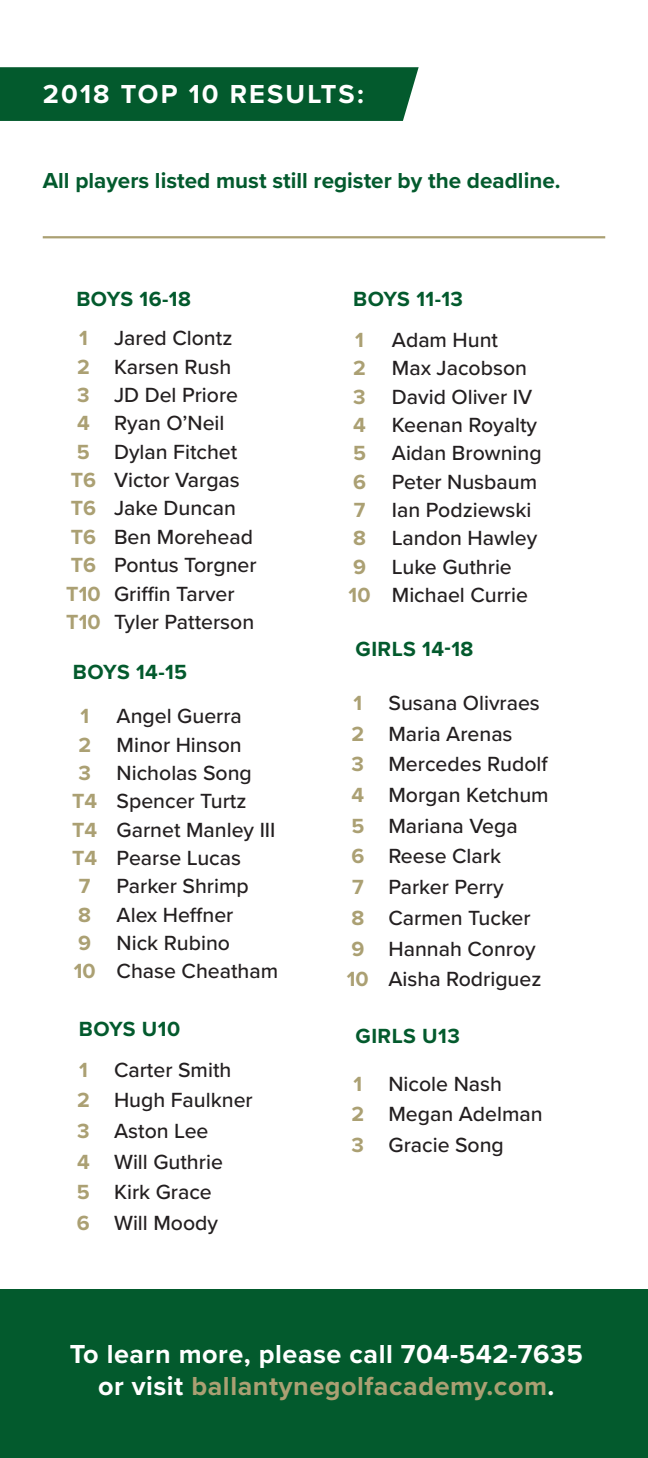
<style>
.page{position:relative;width:648px;height:1458px;background:#fff}
.page>*{position:absolute;margin:0;border:0;box-sizing:border-box;transform-origin:0 0}
.t1{font:700 27px "Proxima Nova";letter-spacing:.02em;color:#fff}
.t2{font:700 27px "Proxima Nova";letter-spacing:.02em;color:#aba073}
.t3{font:700 27px "Proxima Nova";letter-spacing:.08em;color:#fff}
.t4{font:700 22.5px "Proxima Nova";color:#035a2d}
.t5{font:500 21.15px "Proxima Nova";color:#231f20}
.t6{font:700 21.15px "Proxima Nova";color:#aba073}
.t7{font:700 21.15px "Proxima Nova";letter-spacing:.02em;color:#035a2d}
.s1{color:#fff}
</style>
<div class="page">
<div style="left:0;top:67px;width:419px;height:54px;background:#035a2d"></div>
<hr style="left:43px;top:236px;width:562px;height:2px;background:#aba073">
<div style="left:0;top:1289px;width:648px;height:169px;background:#035a2d"></div>
<p class="t3" style="left:43px;top:74px;width:322px">2018 TOP 10 RESULTS:</p>
<p class="t4" style="left:43px;top:164px;width:519px">All players listed must still register by the deadline.</p>
<p class="t7" style="left:76px;top:283px;width:116px">BOYS 16-18</p>
<p class="t6" style="left:79px;top:323px;width:10px">1</p>
<p class="t5" style="left:114px;top:326px;width:120px">Jared Clontz</p>
<p class="t6" style="left:77px;top:351px;width:14px">2</p>
<p class="t5" style="left:114px;top:354px;width:119px">Karsen Rush</p>
<p class="t6" style="left:77px;top:379px;width:14px">3</p>
<p class="t5" style="left:114px;top:382px;width:126px">JD Del Priore</p>
<p class="t6" style="left:77px;top:408px;width:14px">4</p>
<p class="t5" style="left:114px;top:411px;width:112px">Ryan O’Neil</p>
<p class="t6" style="left:77px;top:436px;width:14px">5</p>
<p class="t5" style="left:114px;top:439px;width:125px">Dylan Fitchet</p>
<p class="t6" style="left:71px;top:464px;width:27px">T6</p>
<p class="t5" style="left:114px;top:467px;width:127px">Victor Vargas</p>
<p class="t6" style="left:71px;top:493px;width:27px">T6</p>
<p class="t5" style="left:114px;top:496px;width:123px">Jake Duncan</p>
<p class="t6" style="left:71px;top:521px;width:27px">T6</p>
<p class="t5" style="left:114px;top:524px;width:140px">Ben Morehead</p>
<p class="t6" style="left:71px;top:549px;width:27px">T6</p>
<p class="t5" style="left:114px;top:553px;width:144px">Pontus Torgner</p>
<p class="t6" style="left:66px;top:578px;width:36px">T10</p>
<p class="t5" style="left:114px;top:581px;width:122px">Griffin Tarver</p>
<p class="t6" style="left:66px;top:606px;width:36px">T10</p>
<p class="t5" style="left:114px;top:609px;width:142px">Tyler Patterson</p>
<p class="t7" style="left:73px;top:656px;width:116px">BOYS 14-15</p>
<p class="t6" style="left:80px;top:700px;width:10px">1</p>
<p class="t5" style="left:117px;top:704px;width:127px">Angel Guerra</p>
<p class="t6" style="left:78px;top:729px;width:14px">2</p>
<p class="t5" style="left:117px;top:732px;width:127px">Minor Hinson</p>
<p class="t6" style="left:78px;top:757px;width:14px">3</p>
<p class="t5" style="left:117px;top:760px;width:137px">Nicholas Song</p>
<p class="t6" style="left:72px;top:785px;width:27px">T4</p>
<p class="t5" style="left:117px;top:789px;width:131px">Spencer Turtz</p>
<p class="t6" style="left:72px;top:814px;width:27px">T4</p>
<p class="t5" style="left:117px;top:817px;width:160px">Garnet Manley III</p>
<p class="t6" style="left:72px;top:842px;width:27px">T4</p>
<p class="t5" style="left:117px;top:845px;width:126px">Pearse Lucas</p>
<p class="t6" style="left:79px;top:870px;width:13px">7</p>
<p class="t5" style="left:117px;top:874px;width:134px">Parker Shrimp</p>
<p class="t6" style="left:78px;top:899px;width:14px">8</p>
<p class="t5" style="left:117px;top:902px;width:118px">Alex Heffner</p>
<p class="t6" style="left:78px;top:927px;width:14px">9</p>
<p class="t5" style="left:117px;top:930px;width:115px">Nick Rubino</p>
<p class="t6" style="left:74px;top:955px;width:23px">10</p>
<p class="t5" style="left:117px;top:959px;width:163px">Chase Cheatham</p>
<p class="t7" style="left:79px;top:1013px;width:103px">BOYS U10</p>
<p class="t6" style="left:79px;top:1054px;width:10px">1</p>
<p class="t5" style="left:114px;top:1057px;width:119px">Carter Smith</p>
<p class="t6" style="left:77px;top:1084px;width:14px">2</p>
<p class="t5" style="left:114px;top:1088px;width:140px">Hugh Faulkner</p>
<p class="t6" style="left:77px;top:1115px;width:14px">3</p>
<p class="t5" style="left:114px;top:1118px;width:96px">Aston Lee</p>
<p class="t6" style="left:77px;top:1146px;width:14px">4</p>
<p class="t5" style="left:114px;top:1149px;width:110px">Will Guthrie</p>
<p class="t6" style="left:77px;top:1177px;width:14px">5</p>
<p class="t5" style="left:114px;top:1180px;width:99px">Kirk Grace</p>
<p class="t6" style="left:77px;top:1207px;width:14px">6</p>
<p class="t5" style="left:114px;top:1210px;width:105px">Will Moody</p>
<p class="t7" style="left:353px;top:283px;width:111px">BOYS 11-13</p>
<p class="t6" style="left:355px;top:324px;width:10px">1</p>
<p class="t5" style="left:392px;top:327px;width:108px">Adam Hunt</p>
<p class="t6" style="left:353px;top:352px;width:14px">2</p>
<p class="t5" style="left:392px;top:356px;width:137px">Max Jacobson</p>
<p class="t6" style="left:353px;top:381px;width:14px">3</p>
<p class="t5" style="left:392px;top:384px;width:142px">David Oliver IV</p>
<p class="t6" style="left:353px;top:409px;width:14px">4</p>
<p class="t5" style="left:392px;top:412px;width:147px">Keenan Royalty</p>
<p class="t6" style="left:353px;top:437px;width:14px">5</p>
<p class="t5" style="left:392px;top:441px;width:151px">Aidan Browning</p>
<p class="t6" style="left:353px;top:466px;width:14px">6</p>
<p class="t5" style="left:392px;top:469px;width:147px">Peter Nusbaum</p>
<p class="t6" style="left:354px;top:494px;width:13px">7</p>
<p class="t5" style="left:392px;top:497px;width:141px">Ian Podziewski</p>
<p class="t6" style="left:353px;top:522px;width:14px">8</p>
<p class="t5" style="left:392px;top:526px;width:147px">Landon Hawley</p>
<p class="t6" style="left:353px;top:551px;width:14px">9</p>
<p class="t5" style="left:392px;top:554px;width:122px">Luke Guthrie</p>
<p class="t6" style="left:349px;top:579px;width:23px">10</p>
<p class="t5" style="left:392px;top:582px;width:138px">Michael Currie</p>
<p class="t7" style="left:356px;top:633px;width:119px">GIRLS 14-18</p>
<p class="t6" style="left:354px;top:687px;width:10px">1</p>
<p class="t5" style="left:388px;top:690px;width:153px">Susana Olivraes</p>
<p class="t6" style="left:351px;top:718px;width:14px">2</p>
<p class="t5" style="left:388px;top:721px;width:126px">Maria Arenas</p>
<p class="t6" style="left:352px;top:749px;width:14px">3</p>
<p class="t5" style="left:388px;top:752px;width:161px">Mercedes Rudolf</p>
<p class="t6" style="left:352px;top:779px;width:14px">4</p>
<p class="t5" style="left:388px;top:782px;width:162px">Morgan Ketchum</p>
<p class="t6" style="left:351px;top:810px;width:14px">5</p>
<p class="t5" style="left:388px;top:813px;width:131px">Mariana Vega</p>
<p class="t6" style="left:351px;top:841px;width:14px">6</p>
<p class="t5" style="left:388px;top:844px;width:114px">Reese Clark</p>
<p class="t6" style="left:352px;top:871px;width:13px">7</p>
<p class="t5" style="left:388px;top:875px;width:117px">Parker Perry</p>
<p class="t6" style="left:351px;top:902px;width:14px">8</p>
<p class="t5" style="left:388px;top:905px;width:144px">Carmen Tucker</p>
<p class="t6" style="left:351px;top:933px;width:14px">9</p>
<p class="t5" style="left:388px;top:936px;width:149px">Hannah Conroy</p>
<p class="t6" style="left:347px;top:964px;width:23px">10</p>
<p class="t5" style="left:388px;top:967px;width:154px">Aisha Rodriguez</p>
<p class="t7" style="left:356px;top:1020px;width:106px">GIRLS U13</p>
<p class="t6" style="left:354px;top:1068px;width:10px">1</p>
<p class="t5" style="left:388px;top:1071px;width:115px">Nicole Nash</p>
<p class="t6" style="left:351px;top:1099px;width:14px">2</p>
<p class="t5" style="left:388px;top:1102px;width:156px">Megan Adelman</p>
<p class="t6" style="left:352px;top:1129px;width:14px">3</p>
<p class="t5" style="left:388px;top:1132px;width:117px">Gracie Song</p>
<p class="t1" style="left:70px;top:1334px;width:515px">To learn more, please call 704-542-7635</p>
<p class="t2" style="left:98px;top:1366px;width:458px"><span class="s1">or visit</span> ballantynegolfacademy.com<span class="s1">.</span></p>
</div>
